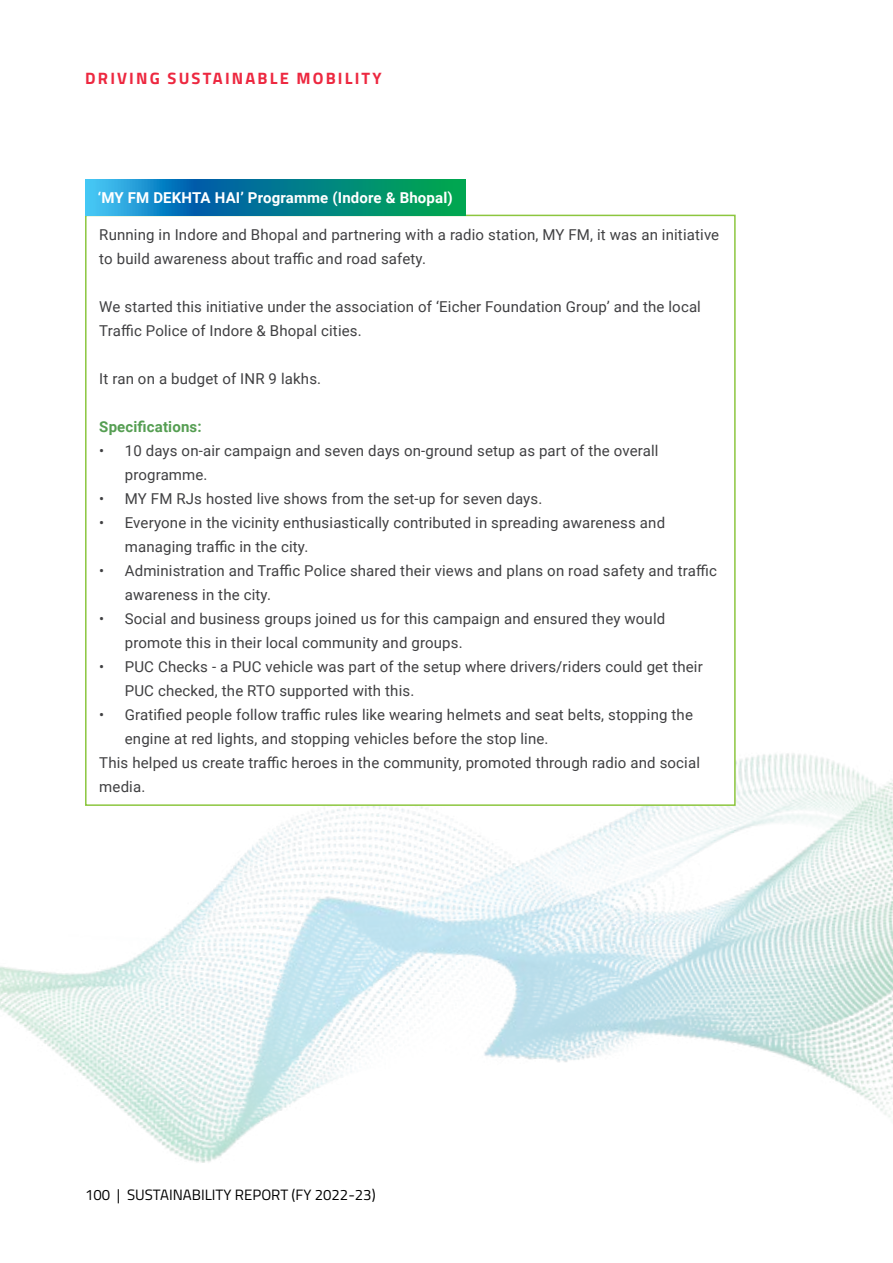
<style>
.page{position:relative;width:893px;height:1263px;background:#fff}
.page>*{position:absolute;margin:0;border:0;box-sizing:border-box;transform-origin:0 0}
.t1{font:700 16.5px "Titillium Web";letter-spacing:.13em;color:#ed2840}
.t2{font:15px/24px "Roboto";letter-spacing:.01em;color:#404042}
.t3{font:700 15px "Roboto";letter-spacing:.01em;color:#fff}
.t4{font:15px "Titillium Web";color:#000}
.t5{font:700 15px "Roboto";letter-spacing:.01em;color:#559e52}
</style>
<div class="page">
<img style="left:0;top:753px;width:812px;height:410px">
<div style="left:86px;top:215px;width:649px;height:590px;background:#fff"></div>
<svg style="left:85px;top:179px;width:381px;height:36px;background:#098a96"></svg>
<img style="left:540px;top:756px;width:353px;height:407px">
<p class="t1" style="left:85px;top:65px;width:298px">DRIVING SUSTAINABLE MOBILITY</p>
<p class="t3" style="left:98px;top:187px;width:356px">‘MY FM DEKHTA HAI’ Programme (Indore &amp; Bhopal)</p>
<p class="t2" style="left:99px;top:222px;width:621px">Running in Indore and Bhopal and partnering with a radio station, MY FM, it was an initiative to build awareness about traffic and road safety.</p>
<p class="t2" style="left:99px;top:294px;width:603px">We started this initiative under the association of ‘Eicher Foundation Group’ and the local<br>Traffic Police of Indore &amp; Bhopal cities.</p>
<p class="t2" style="left:99px;top:366px;width:223px">It ran on a budget of INR 9 lakhs.</p>
<p class="t5" style="left:99px;top:416px;width:104px">Specifications:</p>
<p class="t2" style="left:125px;top:438px;width:535px;text-indent:-26px">• 10 days on-air campaign and seven days on-ground setup as part of the overall programme.</p>
<p class="t2" style="left:99px;top:486px;width:444px">• MY FM RJs hosted live shows from the set-up for seven days.</p>
<p class="t2" style="left:125px;top:510px;width:542px;text-indent:-26px">• Everyone in the vicinity enthusiastically contributed in spreading awareness and managing traffic in the city.</p>
<p class="t2" style="left:125px;top:558px;width:593px;text-indent:-26px">• Administration and Traffic Police shared their views and plans on road safety and traffic awareness in the city.</p>
<p class="t2" style="left:125px;top:606px;width:542px;text-indent:-26px">• Social and business groups joined us for this campaign and ensured they would promote this in their local community and groups.</p>
<p class="t2" style="left:125px;top:654px;width:579px;text-indent:-26px">• PUC Checks - a PUC vehicle was part of the setup where drivers/riders could get their<br>PUC checked, the RTO supported with this.</p>
<p class="t2" style="left:99px;top:702px;width:595px">• Gratified people follow traffic rules like wearing helmets and seat belts, stopping the</p>
<p class="t2" style="left:125px;top:726px;width:425px">engine at red lights, and stopping vehicles before the stop line.</p>
<p class="t2" style="left:99px;top:750px;width:602px">This helped us create traffic heroes in the community, promoted through radio and social</p>
<p class="t2" style="left:99px;top:774px;width:48px">media.</p>
<p class="t4" style="left:85px;top:1184px;width:292px">100 | SUSTAINABILITY REPORT (FY 2022-23)</p>
</div>
